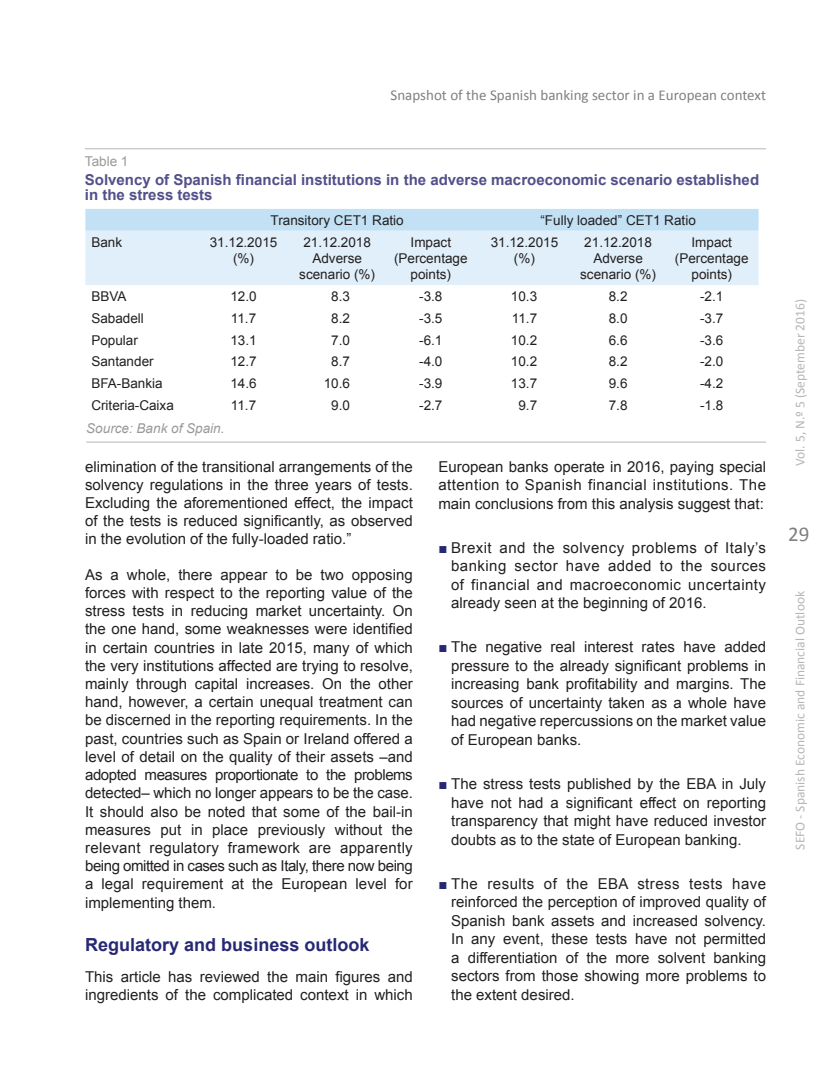
<style>
.page{position:relative;width:830px;height:1085px;background:#fff}
.page>*{position:absolute;margin:0;border:0;box-sizing:border-box;transform-origin:0 0}
.t1{font:21px "Calibri";color:#7f807f}
._05-Epigrafe{font:700 18px "Arial";color:#272873}
._07-Texto_general{font:15px/18.1px "Arial";color:#231f20;text-align:justify}
._10-Exhibit-Table__T{font:700 15px/15px "Arial";color:#524f8a}
.t2{font:15px "Calibri";color:#7f807f}
._13-Table__texto{font:13.5px/16.2px "Arial";color:#231f20;text-align:center}
.t3{font:13.5px "Calibri";color:#b7b5b5}
._12-Exhibit-Table__s{font:italic 13.5px "Arial";color:#9b9998}
._09-Exhibit-Table__p{font:13.5px "Arial";color:#9b9998}
.s1{color:#272873}
</style>
<div class="page">
<div style="left:85px;top:209px;width:673px;height:22px;background:#c3e1f5"></div>
<div style="left:85px;top:231px;width:673px;height:54px;background:#e0eff9"></div>
<hr style="left:85px;top:148px;width:680px;height:1px;background:#b7b5b5">
<hr style="left:86px;top:441px;width:679px;height:1px;background:#b7b5b5">
<p class="t2" style="left:390px;top:85px;width:377px">Snapshot of the Spanish banking sector in a European context</p>
<p class="_09-Exhibit-Table__p" style="left:85px;top:153px;width:45px">Table 1</p>
<p class="_10-Exhibit-Table__T" style="left:85px;top:173px;width:675px">Solvency of Spanish financial institutions in the adverse macroeconomic scenario established in the stress tests</p>
<p class="_13-Table__texto" style="left:270px;top:212px;width:135px">Transitory CET1 Ratio</p>
<p class="_13-Table__texto" style="left:540px;top:212px;width:157px">“Fully loaded” CET1 Ratio</p>
<p class="_13-Table__texto" style="left:91px;top:234px;width:32px">Bank</p>
<p class="_13-Table__texto" style="left:210px;top:234px;width:69px">31.12.2015 (%)</p>
<p class="_13-Table__texto" style="left:299px;top:234px;width:77px">21.12.2018<br>Adverse scenario (%)</p>
<p class="_13-Table__texto" style="left:394px;top:234px;width:75px">Impact (Percentage points)</p>
<p class="_13-Table__texto" style="left:490px;top:234px;width:69px">31.12.2015 (%)</p>
<p class="_13-Table__texto" style="left:580px;top:234px;width:77px">21.12.2018<br>Adverse scenario (%)</p>
<p class="_13-Table__texto" style="left:674px;top:234px;width:75px">Impact (Percentage points)</p>
<p class="_13-Table__texto" style="left:91px;top:288px;width:37px">BBVA</p>
<p class="_13-Table__texto" style="left:230px;top:288px;width:28px">12.0</p>
<p class="_13-Table__texto" style="left:331px;top:288px;width:20px">8.3</p>
<p class="_13-Table__texto" style="left:419px;top:288px;width:25px">-3.8</p>
<p class="_13-Table__texto" style="left:510px;top:288px;width:28px">10.3</p>
<p class="_13-Table__texto" style="left:608px;top:288px;width:20px">8.2</p>
<p class="_13-Table__texto" style="left:699px;top:288px;width:25px">-2.1</p>
<p class="_13-Table__texto" style="left:91px;top:310px;width:54px">Sabadell</p>
<p class="_13-Table__texto" style="left:231px;top:310px;width:27px">11.7</p>
<p class="_13-Table__texto" style="left:331px;top:310px;width:20px">8.2</p>
<p class="_13-Table__texto" style="left:419px;top:310px;width:25px">-3.5</p>
<p class="_13-Table__texto" style="left:511px;top:310px;width:27px">11.7</p>
<p class="_13-Table__texto" style="left:608px;top:310px;width:20px">8.0</p>
<p class="_13-Table__texto" style="left:699px;top:310px;width:25px">-3.7</p>
<p class="_13-Table__texto" style="left:91px;top:332px;width:48px">Popular</p>
<p class="_13-Table__texto" style="left:230px;top:332px;width:28px">13.1</p>
<p class="_13-Table__texto" style="left:331px;top:332px;width:20px">7.0</p>
<p class="_13-Table__texto" style="left:419px;top:332px;width:25px">-6.1</p>
<p class="_13-Table__texto" style="left:510px;top:332px;width:28px">10.2</p>
<p class="_13-Table__texto" style="left:608px;top:332px;width:20px">6.6</p>
<p class="_13-Table__texto" style="left:699px;top:332px;width:25px">-3.6</p>
<p class="_13-Table__texto" style="left:91px;top:353px;width:64px">Santander</p>
<p class="_13-Table__texto" style="left:230px;top:353px;width:28px">12.7</p>
<p class="_13-Table__texto" style="left:331px;top:353px;width:20px">8.7</p>
<p class="_13-Table__texto" style="left:419px;top:353px;width:25px">-4.0</p>
<p class="_13-Table__texto" style="left:510px;top:353px;width:28px">10.2</p>
<p class="_13-Table__texto" style="left:608px;top:353px;width:20px">8.2</p>
<p class="_13-Table__texto" style="left:699px;top:353px;width:25px">-2.0</p>
<p class="_13-Table__texto" style="left:91px;top:375px;width:73px">BFA-Bankia</p>
<p class="_13-Table__texto" style="left:230px;top:375px;width:28px">14.6</p>
<p class="_13-Table__texto" style="left:323px;top:375px;width:28px">10.6</p>
<p class="_13-Table__texto" style="left:419px;top:375px;width:25px">-3.9</p>
<p class="_13-Table__texto" style="left:510px;top:375px;width:28px">13.7</p>
<p class="_13-Table__texto" style="left:608px;top:375px;width:20px">9.6</p>
<p class="_13-Table__texto" style="left:699px;top:375px;width:25px">-4.2</p>
<p class="_13-Table__texto" style="left:91px;top:397px;width:84px">Criteria-Caixa</p>
<p class="_13-Table__texto" style="left:231px;top:397px;width:27px">11.7</p>
<p class="_13-Table__texto" style="left:331px;top:397px;width:20px">9.0</p>
<p class="_13-Table__texto" style="left:419px;top:397px;width:25px">-2.7</p>
<p class="_13-Table__texto" style="left:518px;top:397px;width:20px">9.7</p>
<p class="_13-Table__texto" style="left:608px;top:397px;width:20px">7.8</p>
<p class="_13-Table__texto" style="left:699px;top:397px;width:25px">-1.8</p>
<p class="_12-Exhibit-Table__s" style="left:86px;top:419px;width:140px">Source: Bank of Spain.</p>
<p class="_07-Texto_general" style="left:85px;top:457px;width:329px">elimination of the transitional arrangements of the solvency regulations in the three years of tests.<br>Excluding the aforementioned effect, the impact of the tests is reduced significantly, as observed in the evolution of the fully-loaded ratio.”</p>
<p class="_07-Texto_general" style="left:85px;top:565px;width:329px">As a whole, there appear to be two opposing forces with respect to the reporting value of the stress tests in reducing market uncertainty. On the one hand, some weaknesses were identified in certain countries in late 2015, many of which the very institutions affected are trying to resolve, mainly through capital increases. On the other hand, however, a certain unequal treatment can be discerned in the reporting requirements. In the past, countries such as Spain or Ireland offered a level of detail on the quality of their assets –and adopted measures proportionate to the problems detected– which no longer appears to be the case.<br>It should also be noted that some of the bail-in measures put in place previously without the relevant regulatory framework are apparently being omitted in cases such as Italy, there now being a legal requirement at the European level for implementing them.</p>
<p class="_05-Epigrafe" style="left:85px;top:932px;width:286px">Regulatory and business outlook</p>
<p class="_07-Texto_general" style="left:85px;top:967px;width:329px">This article has reviewed the main figures and ingredients of the complicated context in which</p>
<p class="_07-Texto_general" style="left:438px;top:457px;width:329px">European banks operate in 2016, paying special attention to Spanish financial institutions. The main conclusions from this analysis suggest that:</p>
<p class="_07-Texto_general" style="left:451px;top:538px;width:316px;text-indent:-13px"><span class="s1">■</span> Brexit and the solvency problems of Italy’s banking sector have added to the sources of financial and macroeconomic uncertainty already seen at the beginning of 2016.</p>
<p class="_07-Texto_general" style="left:451px;top:638px;width:316px;text-indent:-13px"><span class="s1">■</span> The negative real interest rates have added pressure to the already significant problems in increasing bank profitability and margins. The sources of uncertainty taken as a whole have had negative repercussions on the market value of European banks.</p>
<p class="_07-Texto_general" style="left:451px;top:774px;width:316px;text-indent:-13px"><span class="s1">■</span> The stress tests published by the EBA in July have not had a significant effect on reporting transparency that might have reduced investor doubts as to the state of European banking.</p>
<p class="_07-Texto_general" style="left:451px;top:874px;width:316px;text-indent:-13px"><span class="s1">■</span> The results of the EBA stress tests have reinforced the perception of improved quality of Spanish bank assets and increased solvency.<br>In any event, these tests have not permitted a differentiation of the more solvent banking sectors from those showing more problems to the extent desired.</p>
<p class="t3" style="left:791px;top:466px;width:168px;rotate:-90deg">Vol. 5, N.º 5 (September 2016)</p>
<h1 class="t1" style="left:787px;top:520px;width:23px">29</h1>
<p class="t3" style="left:791px;top:849px;width:260px;rotate:-90deg">SEFO - Spanish Economic and Financial Outlook</p>
</div>
